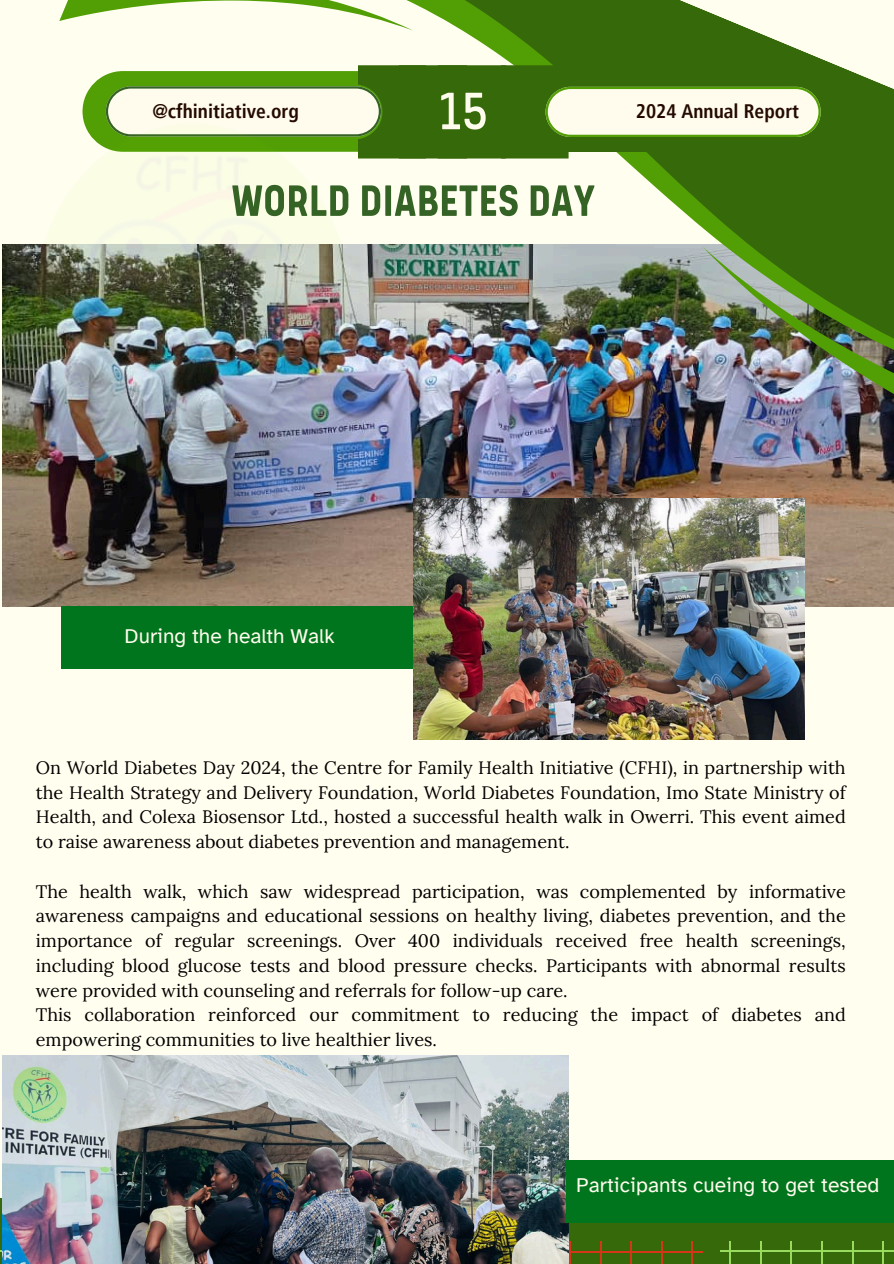
<style>
.page{position:relative;width:894px;height:1264px;background:#fff}
.page>*{position:absolute;margin:0;border:0;box-sizing:border-box;transform-origin:0 0}
.t1{font:60px "Kelpt A1";color:#fffced}
.t2{font:700 50.1px "Kelpt A1";color:#356325}
.t3{font:21px "Atkinson Hyperlegible";color:#fffced}
.t4{font:700 condensed 19.5px "Frutiger LT Pro";color:#240a00}
.t5{font:18px/24.8px "Lora";color:#000;text-align:justify}
</style>
<div class="page">
<div style="left:0;top:0;width:893px;height:1263px;background:#fffeef"></div>
<div style="left:0;top:1198px;width:893px;height:65px;background:#36690a"></div>
<hr style="left:569px;top:1241px;width:2px;height:22px;background:#d43618">
<hr style="left:599px;top:1241px;width:2px;height:22px;background:#d43618">
<hr style="left:630px;top:1241px;width:2px;height:22px;background:#d43618">
<hr style="left:660px;top:1241px;width:2px;height:22px;background:#d43618">
<hr style="left:691px;top:1241px;width:2px;height:22px;background:#d43618">
<hr style="left:529px;top:1250px;width:173px;height:2px;background:#d43618">
<svg style="left:729px;top:1241px;width:1px;height:22px"></svg>
<hr style="left:759px;top:1241px;width:2px;height:22px;background:#98db5e">
<hr style="left:790px;top:1241px;width:2px;height:22px;background:#98db5e">
<hr style="left:820px;top:1241px;width:2px;height:22px;background:#98db5e">
<hr style="left:851px;top:1241px;width:2px;height:22px;background:#98db5e">
<svg style="left:882px;top:1241px;width:1px;height:22px"></svg>
<hr style="left:719px;top:1250px;width:174px;height:2px;background:#98db5e">
<hr style="left:0;top:1250px;width:132px;height:2px;background:#98db5e">
<img style="left:2px;top:1055px;width:566px;height:208px">
<img style="left:2px;top:244px;width:891px;height:362px">
<div style="left:61px;top:606px;width:457px;height:63px;background:#00751d"></div>
<img style="left:413px;top:498px;width:391px;height:241px">
<img style="left:350px;top:0;width:543px;height:432px">
<svg style="left:59px;top:0;width:354px;height:80px"></svg>
<img style="left:674px;top:246px;width:219px;height:232px">
<div style="left:82px;top:71px;width:322px;height:81px;background:#529e05;border-radius:40px"></div>
<div style="left:522px;top:72px;width:321px;height:80px;background:#36690a;border-radius:40px"></div>
<svg style="left:106px;top:65px;width:714px;height:93px"></svg>
<img style="left:36px;top:123px;width:314px;height:358px">
<div style="left:566px;top:1160px;width:327px;height:62px;background:#00751d"></div>
<p class="t4" style="left:152px;top:99px;width:148px">@cfhinitiative.org</p>
<p class="t1" style="left:439px;top:66px;width:49px">15</p>
<h2 class="t4" style="left:635px;top:99px;width:165px">2024 Annual Report</h2>
<p class="t2" style="left:231px;top:162px;width:365px">WORLD DIABETES DAY</p>
<h1 class="t3" style="left:125px;top:623px;width:211px">During the health Walk</h1>
<p class="t5" style="left:36px;top:754px;width:811px">On World Diabetes Day 2024, the Centre for Family Health Initiative (CFHI), in partnership with the Health Strategy and Delivery Foundation, World Diabetes Foundation, Imo State Ministry of Health, and Colexa Biosensor Ltd., hosted a successful health walk in Owerri. This event aimed to raise awareness about diabetes prevention and management.</p>
<h2 class="t5" style="left:36px;top:878px;width:811px">The health walk, which saw widespread participation, was complemented by informative awareness campaigns and educational sessions on healthy living, diabetes prevention, and the importance of regular screenings. Over 400 individuals received free health screenings, including blood glucose tests and blood pressure checks. Participants with abnormal results were provided with counseling and referrals for follow-up care.</h2>
<p class="t5" style="left:36px;top:1002px;width:811px">This collaboration reinforced our commitment to reducing the impact of diabetes and empowering communities to live healthier lives.</p>
<p class="t3" style="left:576px;top:1172px;width:304px">Participants cueing to get tested</p>
</div>
